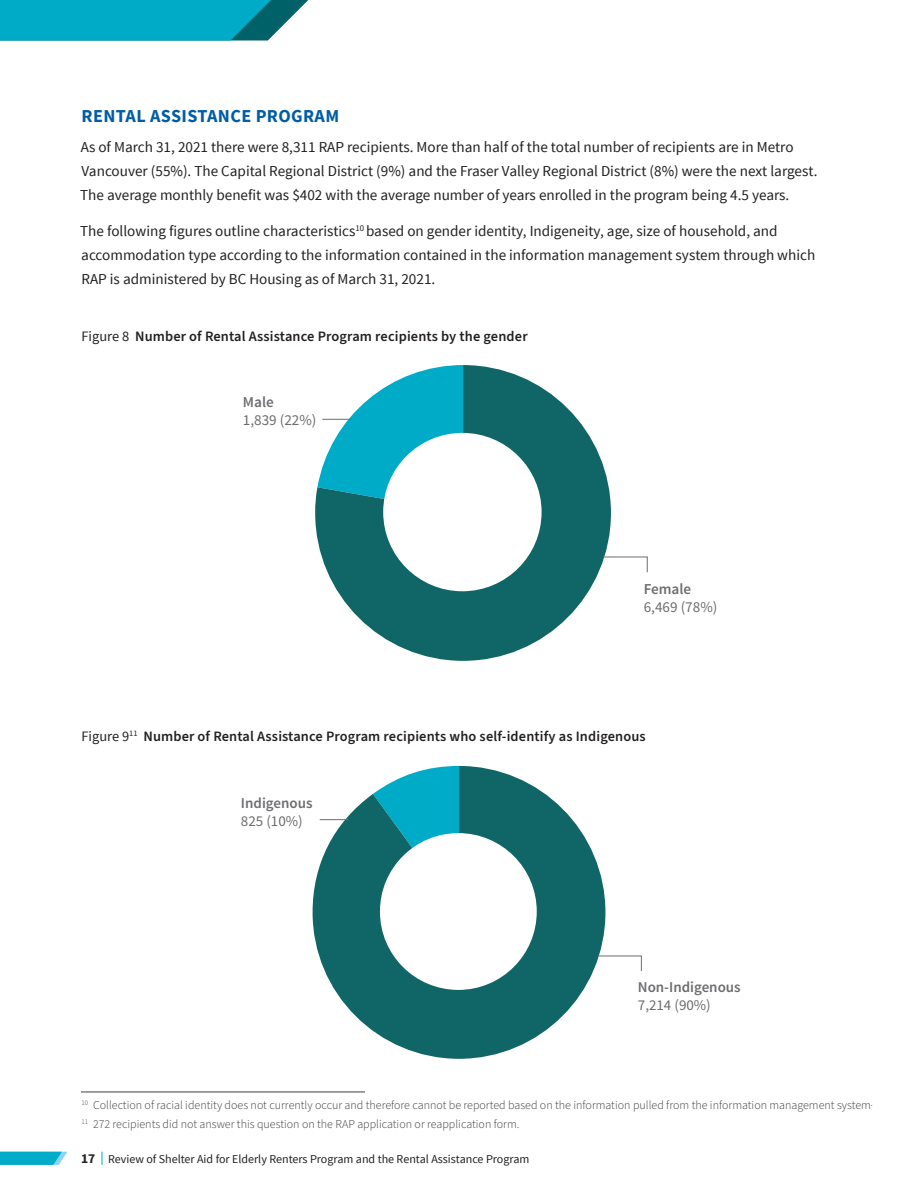
<style>
.page{position:relative;width:918px;height:1188px;background:#fff}
.page>*{position:absolute;margin:0;border:0;box-sizing:border-box;transform-origin:0 0}
.t1{font:700 18.15px "Source Sans Pro";letter-spacing:.02em;color:#015da7}
.t2{font:18.15px "Myriad Pro";color:#231f20}
.Body{font:15.15px/24.3px "Source Sans Pro";color:#231f20}
.t3{font:15.15px/18.1px "Source Sans Pro";color:#6c6d70}
.t4{font:600 15px/18px "Source Sans Pro";color:#6c6d70}
.FIGURE_header{font:600 14.4px "Source Sans 3";letter-spacing:.01em;color:#231f20}
.Footnote_first_line{font:300 12px "Source Sans 3";color:#3e3e3f}
.Footnote{font:300 12px "Source Sans 3";color:#3e3e3f}
.t5{font:12px "Source Sans Pro";color:#231f20}
.s1{font-family:"Source Sans Pro";font-weight:400}
.s2{font-weight:600}
.s3{font-weight:400}
.s4{font-weight:700;font-size:13.5px}
.s5{font-weight:700;font-size:14.7px;color:#fff}
</style>
<div class="page">
<svg style="left:102px;top:1152px;width:1px;height:13px"></svg>
<svg style="left:0;top:1152px;width:67px;height:13px"></svg>
<svg style="left:0;top:0;width:309px;height:40px;background:#10a7c0"></svg>
<svg style="left:313px;top:766px;width:292px;height:293px;fill:#106666"></svg>
<div style="left:380px;top:833px;width:157px;height:157px;background:#fff;border-radius:50%"></div>
<svg style="left:320px;top:819px;width:28px;height:1px"></svg>
<svg style="left:597px;top:956px;width:45px;height:15px"></svg>
<hr style="left:81px;top:1092px;width:284px;height:1px;background:#3e3e3f">
<svg style="left:315px;top:365px;width:296px;height:296px;fill:#106666"></svg>
<div style="left:383px;top:433px;width:159px;height:158px;background:#fff;border-radius:50%"></div>
<svg style="left:317px;top:365px;width:146px;height:148px"></svg>
<svg style="left:603px;top:557px;width:45px;height:16px"></svg>
<h3 class="t1" style="left:82px;top:103px;width:259px">RENTAL ASSISTANCE PROGRAM</h3>
<p class="Body" style="left:80px;top:135px;width:739px">As of March 31, 2021 there were 8,311 RAP recipients. More than half of the total number of recipients are in Metro<br>Vancouver (55%). The Capital Regional District (9%) and the Fraser Valley Regional District (8%) were the next largest.<br>The average monthly benefit was $402 with the average number of years enrolled in the program being 4.5 years.</p>
<p class="Body" style="left:80px;top:219px;width:737px">The following figures outline characteristics<sup>10</sup> based on gender identity, Indigeneity, age, size of household, and accommodation type according to the information contained in the information management system through which<br>RAP is administered by BC Housing as of March 31, 2021.</p>
<p class="t2" style="left:319px;top:213px;width:62px">Figure 8</p>
<p class="FIGURE_header" style="left:82px;top:327px;width:448px"><span class="s1">Figure 8</span> Number of Rental Assistance Program recipients by the gender</p>
<p class="t3" style="left:243px;top:393px;width:75px"><span class="s2">Male<br></span>1,839 (22%)</p>
<p class="t3" style="left:644px;top:580px;width:75px"><span class="s2">Female<br></span>6,469 (78%)</p>
<p class="FIGURE_header" style="left:82px;top:727px;width:566px"><span class="s1">Figure 9</span><sup>11</sup> Number of Rental Assistance Program recipients who self-identify as Indigenous</p>
<p class="t4" style="left:241px;top:794px;width:73px">Indigenous<br><span class="s3">825 (10%)</span></p>
<p class="t4" style="left:638px;top:979px;width:104px">Non-Indigenous<br><span class="s3">7,214 (90%)</span></p>
<p class="Footnote_first_line" style="left:81px;top:1097px;width:793px"><sup>10</sup> Collection of racial identity does not currently occur and therefore cannot be reported based on the information pulled from the information management system.</p>
<p class="Footnote" style="left:81px;top:1117px;width:440px"><sup>11</sup> 272 recipients did not answer this question on the RAP application or reapplication form.</p>
<p class="t5" style="left:81px;top:1151px;width:450px"><span class="s4">17</span><span class="s5">A</span> Review of Shelter Aid for Elderly Renters Program and the Rental Assistance Program</p>
</div>
